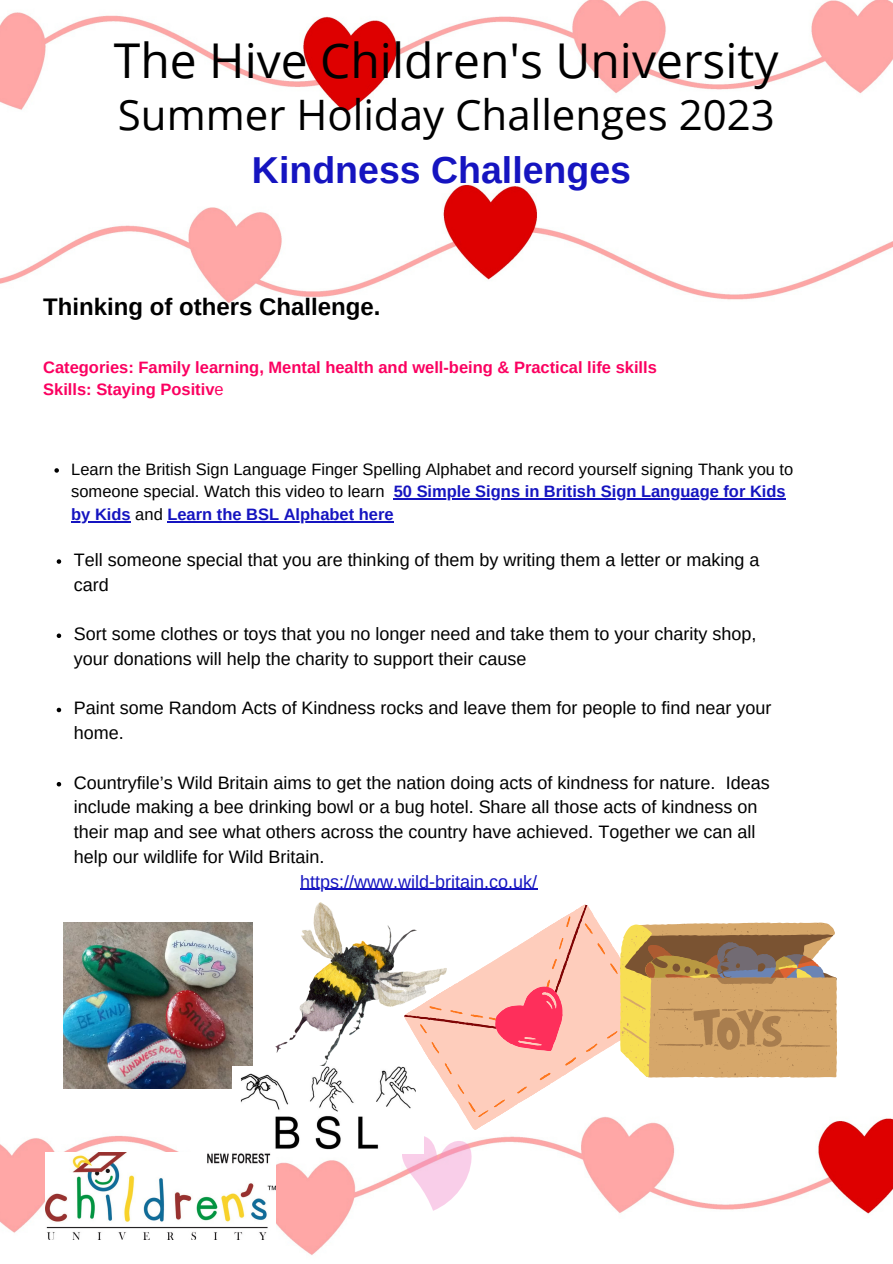
<style>
.page{position:relative;width:893px;height:1264px;background:#fff}
.page>*{position:absolute;margin:0;border:0;box-sizing:border-box;transform-origin:0 0}
.t1{font:48px "Open Sans";color:#000}
.t2{font:42px "Open Sans";color:#000}
.t3{font:700 37.5px "Arimo";color:#1514c0}
.t4{font:700 24px "Arimo";color:#000}
.t5{font:18px/24.8px "Arimo";color:#000}
.t6{font:18px "Arimo";color:#1514c0}
.t7{font:16.5px/22.5px "Arimo";color:#000}
.t8{font:700 16.5px "Arimo";color:#fb0060}
.s1{font-weight:400}
.s2{font-weight:700;color:#1514c0}
</style>
<div class="page">
<img style="left:0;top:0;width:892px;height:1255px">
<svg style="left:402px;top:1135px;width:69px;height:75px"></svg>
<img style="left:63px;top:922px;width:189px;height:166px">
<svg style="left:424px;top:1117px;width:233px;height:14px"></svg>
<img style="left:275px;top:902px;width:171px;height:164px">
<img style="left:232px;top:1066px;width:192px;height:86px">
<svg style="left:54px;top:468px;width:5px;height:4px"></svg>
<hr style="left:394px;top:498px;width:391px;height:1px;background:#1514c0">
<hr style="left:71px;top:521px;width:60px;height:1px;background:#1514c0">
<hr style="left:167px;top:521px;width:226px;height:1px;background:#1514c0">
<svg style="left:57px;top:559px;width:4px;height:5px"></svg>
<svg style="left:57px;top:633px;width:4px;height:5px"></svg>
<svg style="left:57px;top:707px;width:4px;height:5px"></svg>
<svg style="left:57px;top:782px;width:4px;height:4px"></svg>
<hr style="left:300px;top:888px;width:237px;height:1px;background:#1514c0">
<svg style="left:404px;top:903px;width:433px;height:214px"></svg>
<img style="left:46px;top:1152px;width:229px;height:87px">
<p class="t1" style="left:114px;top:27px;width:666px">The Hive Children's University</p>
<p class="t2" style="left:118px;top:85px;width:658px">Summer Holiday Challenges 2023</p>
<p class="t3" style="left:252px;top:149px;width:380px">Kindness Challenges</p>
<p class="t4" style="left:43px;top:293px;width:338px">Thinking of others Challenge.</p>
<p class="t8" style="left:43px;top:357px;width:615px">Categories: Family learning, Mental health and well-being &amp; Practical life skills</p>
<p class="t8" style="left:43px;top:380px;width:182px">Skills: Staying Positiv<span class="s1">e</span></p>
<p class="t7" style="left:71px;top:458px;width:723px">Learn the British Sign Language Finger Spelling Alphabet and record yourself signing Thank you to someone special. Watch this video to learn <span class="s2">50 Simple Signs in British Sign Language for Kids by Kids</span> and <span class="s2">Learn the BSL Alphabet here</span></p>
<p class="t5" style="left:74px;top:547px;width:687px">Tell someone special that you are thinking of them by writing them a letter or making a card</p>
<p class="t5" style="left:74px;top:621px;width:684px">Sort some clothes or toys that you no longer need and take them to your charity shop, your donations will help the charity to support their cause</p>
<p class="t5" style="left:74px;top:696px;width:699px">Paint some Random Acts of Kindness rocks and leave them for people to find near your home.</p>
<p class="t5" style="left:74px;top:770px;width:697px">Countryfile’s Wild Britain aims to get the nation doing acts of kindness for nature. Ideas include making a bee drinking bowl or a bug hotel. Share all those acts of kindness on their map and see what others across the country have achieved. Together we can all help our wildlife for Wild Britain.</p>
<p class="t6" style="left:300px;top:871px;width:238px">https://www.wild-britain.co.uk/</p>
</div>
